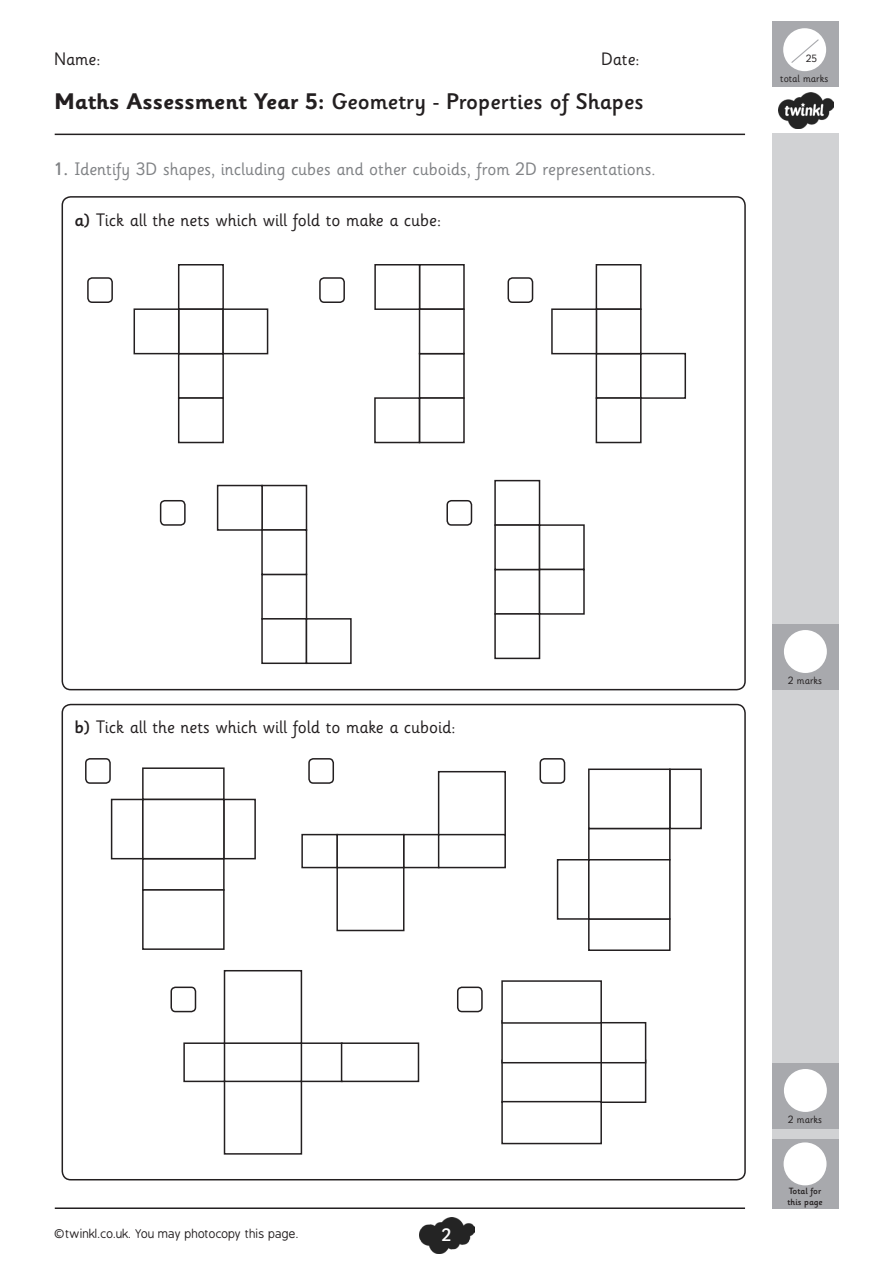
<style>
.page{position:relative;width:893px;height:1263px;background:#fff}
.page>*{position:absolute;margin:0;border:0;box-sizing:border-box;transform-origin:0 0}
.t1{font:500 22.5px "Sassoon Infant Md";color:#231f20}
.t2{font:18px "Sassoon Infant Rg";color:#231f20}
.t3{font:18px "Sassoon Infant Rg";color:#808285}
.t4{font:500 18px "Sassoon Infant Md";color:#fff}
.t5{font:12px "B Preplay";color:#231f20}
.t6{font:10.5px "Sassoon Infant Rg";color:#231f20}
.t7{font:500 9px "Sassoon Infant Md";color:#231f20}
.s1{font-family:"Sassoon Infant Rg";font-weight:700}
.s2{font-family:"Sassoon Infant Md";font-weight:500}
</style>
<div class="page">
<img style="left:419px;top:1218px;width:56px;height:35px">
<div style="left:772px;top:134px;width:67px;height:1075px;background:#d1d2d4"></div>
<hr style="left:55px;top:134px;width:690px;height:1px;background:#231f20">
<hr style="left:55px;top:1207px;width:690px;height:2px;background:#231f20">
<div style="left:772px;top:1140px;width:67px;height:69px;background:#a8a9ad"></div>
<div style="left:772px;top:624px;width:67px;height:66px;background:#a8a9ad"></div>
<div style="left:772px;top:1063px;width:67px;height:66px;background:#a8a9ad"></div>
<div style="left:784px;top:630px;width:43px;height:43px;background:#fff;border-radius:50%"></div>
<div style="left:784px;top:1069px;width:43px;height:43px;background:#fff;border-radius:50%"></div>
<div style="left:784px;top:1142px;width:42px;height:43px;background:#fff;border-radius:50%"></div>
<img style="left:778px;top:93px;width:55px;height:35px">
<div style="left:772px;top:21px;width:67px;height:66px;background:#a8a9ad"></div>
<div style="left:783px;top:28px;width:43px;height:43px;background:#fff;border-radius:50%"></div>
<svg style="left:791px;top:39px;width:28px;height:24px"></svg>
<svg style="left:133px;top:264px;width:136px;height:180px"></svg>
<svg style="left:216px;top:484px;width:136px;height:181px"></svg>
<svg style="left:374px;top:264px;width:91px;height:180px"></svg>
<svg style="left:551px;top:264px;width:136px;height:180px"></svg>
<svg style="left:494px;top:479px;width:91px;height:181px"></svg>
<div style="left:62px;top:196px;width:684px;height:494px;border:2px solid #231f20;border-radius:9px"></div>
<div style="left:62px;top:704px;width:684px;height:476px;border:2px solid #231f20;border-radius:9px"></div>
<div style="left:87px;top:277px;width:26px;height:26px;border:2px solid #231f20;border-radius:4px"></div>
<div style="left:319px;top:277px;width:26px;height:26px;border:2px solid #231f20;border-radius:4px"></div>
<div style="left:160px;top:500px;width:26px;height:26px;border:2px solid #231f20;border-radius:4px"></div>
<div style="left:85px;top:758px;width:26px;height:26px;border:2px solid #231f20;border-radius:4px"></div>
<div style="left:308px;top:758px;width:26px;height:26px;border:2px solid #231f20;border-radius:4px"></div>
<div style="left:170px;top:986px;width:26px;height:26px;border:2px solid #231f20;border-radius:4px"></div>
<div style="left:539px;top:758px;width:26px;height:26px;border:2px solid #231f20;border-radius:4px"></div>
<div style="left:457px;top:986px;width:26px;height:26px;border:2px solid #231f20;border-radius:4px"></div>
<div style="left:508px;top:277px;width:25px;height:26px;border:2px solid #231f20;border-radius:4px"></div>
<div style="left:446px;top:500px;width:26px;height:26px;border:2px solid #231f20;border-radius:4px"></div>
<svg style="left:110px;top:767px;width:146px;height:183px"></svg>
<svg style="left:556px;top:768px;width:146px;height:183px"></svg>
<svg style="left:301px;top:770px;width:205px;height:162px"></svg>
<svg style="left:501px;top:980px;width:146px;height:165px"></svg>
<svg style="left:183px;top:970px;width:237px;height:185px"></svg>
<p class="t2" style="left:54px;top:49px;width:48px">Name:</p>
<p class="t2" style="left:601px;top:49px;width:40px">Date:</p>
<p class="t1" style="left:54px;top:89px;width:591px"><span class="s1">Maths Assessment Year 5:</span> Geometry - Properties of Shapes</p>
<p class="t3" style="left:53px;top:159px;width:604px"><span class="s2">1.</span> Identify 3D shapes, including cubes and other cuboids, from 2D representations.</p>
<p class="t2" style="left:74px;top:210px;width:368px"><span class="s2">a)</span> Tick all the nets which will fold to make a cube:</p>
<p class="t6" style="left:806px;top:52px;width:13px">25</p>
<p class="t6" style="left:780px;top:73px;width:50px">total marks</p>
<p class="t2" style="left:74px;top:717px;width:383px"><span class="s2">b)</span> Tick all the nets which will fold to make a cuboid:</p>
<p class="t5" style="left:55px;top:1227px;width:246px">©twinkl.co.uk. You may photocopy this page.</p>
<p class="t4" style="left:442px;top:1225px;width:11px">2</p>
<p class="t6" style="left:788px;top:674px;width:36px">2 marks</p>
<p class="t6" style="left:788px;top:1113px;width:36px">2 marks</p>
<p class="t7" style="left:789px;top:1186px;width:34px">Total for</p>
<p class="t7" style="left:787px;top:1196px;width:37px">this page</p>
</div>
